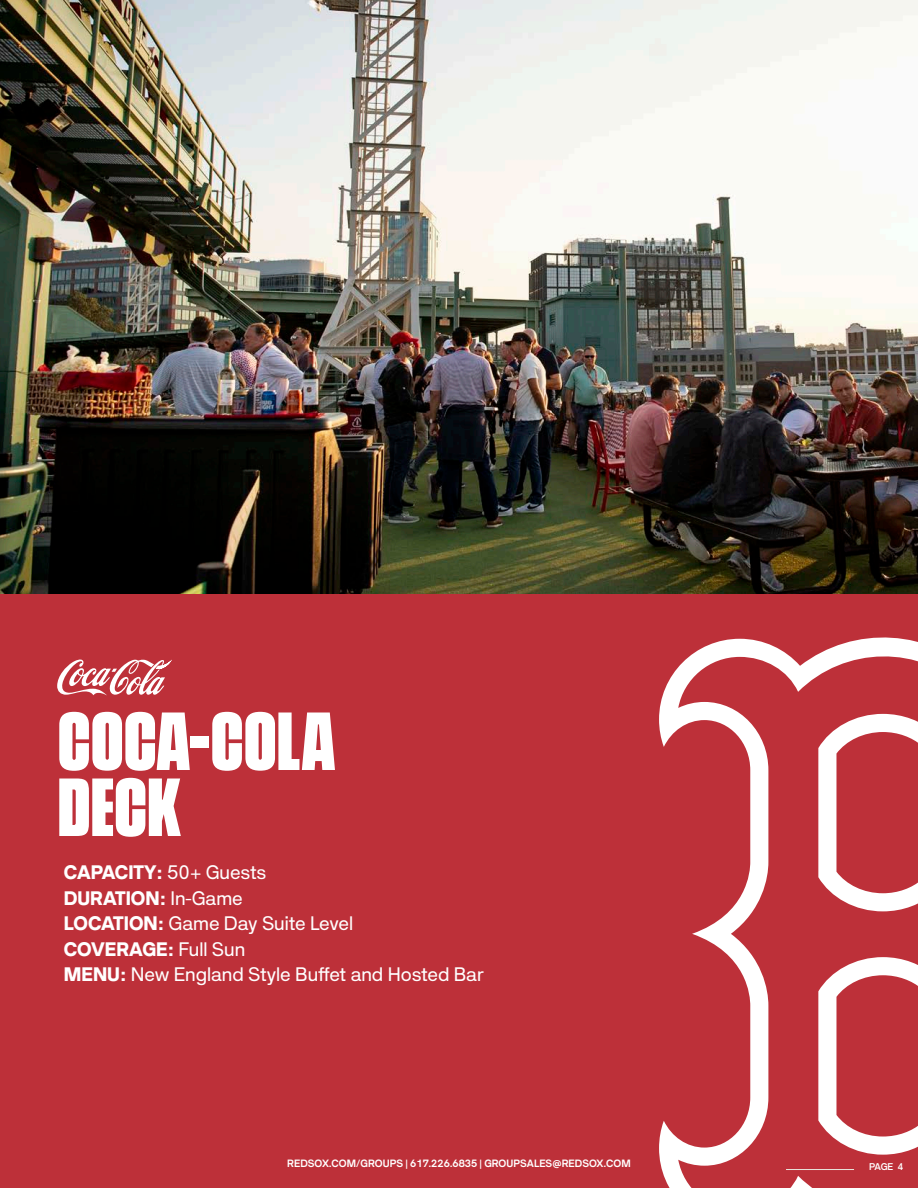
<style>
.page{position:relative;width:918px;height:1188px;background:#bd3039}
.page>*{position:absolute;margin:0;border:0;box-sizing:border-box;transform-origin:0 0}
.Cover{font:800 75px "Vanguard CF";letter-spacing:.01em;color:#fff}
.Body_White{font:18px "HK Requisite";color:#fff}
.Body_White-2{font:900 18px "HK Requisite";color:#fff}
.t1{font:700 9.75px "HK Requisite";letter-spacing:.005em;color:#fff}
.t2{font:600 9px "HK Requisite";color:#fff}
.s1{font-weight:400}
.s2{font-weight:900}
</style>
<div class="page">
<img style="left:0;top:0;width:918px;height:594px">
<svg style="left:659px;top:638px;width:259px;height:550px"></svg>
<svg style="left:818px;top:714px;width:100px;height:197px"></svg>
<svg style="left:818px;top:957px;width:100px;height:198px"></svg>
<svg style="left:57px;top:659px;width:115px;height:37px"></svg>
<p class="Cover" style="left:58px;top:683px;width:279px">COCA-COLA</p>
<p class="Cover" style="left:58px;top:749px;width:125px">DECK</p>
<p class="Body_White-2" style="left:64px;top:861px;width:204px">CAPACITY: <span class="s1">50+ Guests</span></p>
<p class="Body_White-2" style="left:64px;top:887px;width:181px">DURATION: <span class="s1">In-Game</span></p>
<p class="Body_White" style="left:64px;top:912px;width:291px"><span class="s2">LOCATION:</span> Game Day Suite Level</p>
<p class="Body_White-2" style="left:64px;top:938px;width:183px">COVERAGE: <span class="s1">Full Sun</span></p>
<p class="Body_White" style="left:64px;top:963px;width:422px"><span class="s2">MENU:</span> New England Style Buffet and Hosted Bar</p>
<p class="t1" style="left:287px;top:1158px;width:345px">REDSOX.COM/GROUPS | 617.226.6835 | GROUPSALES@REDSOX.COM</p>
<p class="t2" style="left:869px;top:1162px;width:35px">PAGE 4</p>
</div>
